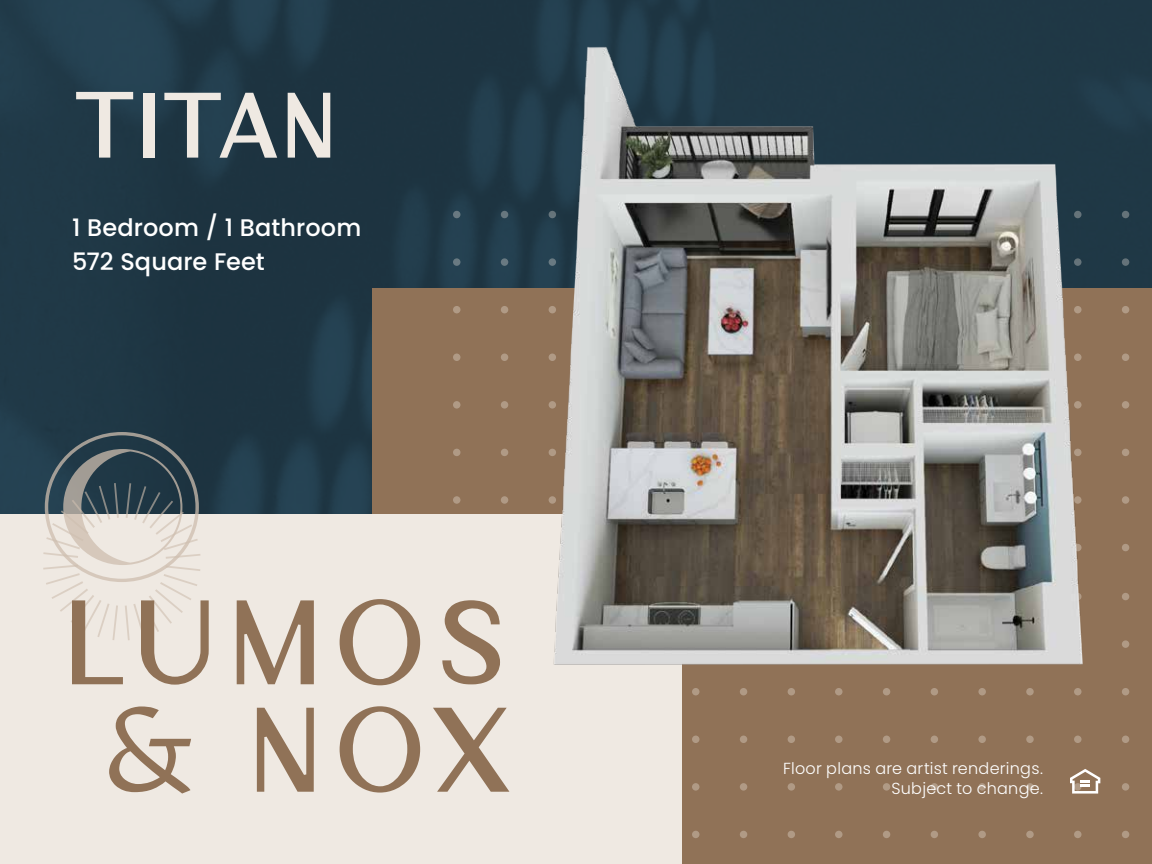
<style>
.page{position:relative;width:1152px;height:864px;background:#fff}
.page>*{position:absolute;margin:0;border:0;box-sizing:border-box;transform-origin:0 0}
.t1{font:700 94px "Cremona";letter-spacing:.01em;color:#efe9e2}
.t2{font:500 24px/34px "Poppins";letter-spacing:.005em;color:#fff}
.t3{font:300 16px/19.2px "Poppins";letter-spacing:.015em;color:#fff;text-align:right}
</style>
<div class="page">
<div style="left:0;top:0;width:1152px;height:758px;background:linear-gradient(to right,#203846,#1f3745)"></div>
<div style="left:373px;top:288px;width:779px;height:576px;background:#907257"></div>
<div style="left:1026px;top:736px;width:8px;height:7px;background:#b09a85;border-radius:50%"></div>
<div style="left:1074px;top:736px;width:8px;height:7px;background:#b09a85;border-radius:50%"></div>
<div style="left:1122px;top:736px;width:7px;height:7px;background:#b09a85;border-radius:50%"></div>
<div style="left:835px;top:736px;width:8px;height:7px;background:#b09a85;border-radius:50%"></div>
<div style="left:883px;top:736px;width:7px;height:7px;background:#b09a85;border-radius:50%"></div>
<div style="left:931px;top:736px;width:7px;height:7px;background:#b09a85;border-radius:50%"></div>
<div style="left:978px;top:736px;width:8px;height:7px;background:#b09a85;border-radius:50%"></div>
<div style="left:1026px;top:783px;width:8px;height:8px;background:#b09a85;border-radius:50%"></div>
<div style="left:1122px;top:783px;width:7px;height:8px;background:#b09a85;border-radius:50%"></div>
<div style="left:835px;top:783px;width:8px;height:8px;background:#b09a85;border-radius:50%"></div>
<div style="left:883px;top:783px;width:7px;height:8px;background:#b09a85;border-radius:50%"></div>
<div style="left:931px;top:783px;width:7px;height:8px;background:#b09a85;border-radius:50%"></div>
<div style="left:978px;top:783px;width:8px;height:8px;background:#b09a85;border-radius:50%"></div>
<div style="left:1026px;top:831px;width:8px;height:7px;background:#b09a85;border-radius:50%"></div>
<div style="left:1074px;top:831px;width:8px;height:7px;background:#b09a85;border-radius:50%"></div>
<div style="left:1122px;top:831px;width:7px;height:7px;background:#b09a85;border-radius:50%"></div>
<div style="left:835px;top:831px;width:8px;height:7px;background:#b09a85;border-radius:50%"></div>
<div style="left:883px;top:831px;width:7px;height:7px;background:#b09a85;border-radius:50%"></div>
<div style="left:931px;top:831px;width:7px;height:7px;background:#b09a85;border-radius:50%"></div>
<div style="left:978px;top:831px;width:8px;height:7px;background:#b09a85;border-radius:50%"></div>
<div style="left:692px;top:736px;width:7px;height:7px;background:#b09a85;border-radius:50%"></div>
<div style="left:740px;top:736px;width:7px;height:7px;background:#b09a85;border-radius:50%"></div>
<div style="left:788px;top:736px;width:7px;height:7px;background:#b09a85;border-radius:50%"></div>
<div style="left:692px;top:783px;width:7px;height:8px;background:#b09a85;border-radius:50%"></div>
<div style="left:740px;top:783px;width:7px;height:8px;background:#b09a85;border-radius:50%"></div>
<div style="left:788px;top:783px;width:7px;height:8px;background:#b09a85;border-radius:50%"></div>
<div style="left:692px;top:831px;width:7px;height:7px;background:#b09a85;border-radius:50%"></div>
<div style="left:740px;top:831px;width:7px;height:7px;background:#b09a85;border-radius:50%"></div>
<div style="left:788px;top:831px;width:7px;height:7px;background:#b09a85;border-radius:50%"></div>
<div style="left:0;top:515px;width:682px;height:349px;background:#efe9e2"></div>
<svg style="left:43px;top:432px;width:157px;height:191px"></svg>
<svg style="left:72px;top:599px;width:437px;height:195px"></svg>
<svg style="left:1070px;top:769px;width:30px;height:25px"></svg>
<img style="left:380px;top:33px;width:772px;height:674px">
<h1 class="t1" style="left:72px;top:89px;width:265px">Titan</h1>
<h2 class="t2" style="left:72px;top:211px;width:291px">1 Bedroom / 1 Bathroom<br>572 Square Feet</h2>
<p class="t3" style="left:783px;top:759px;width:261px">Floor plans are artist renderings.<br>Subject to change.</p>
</div>
